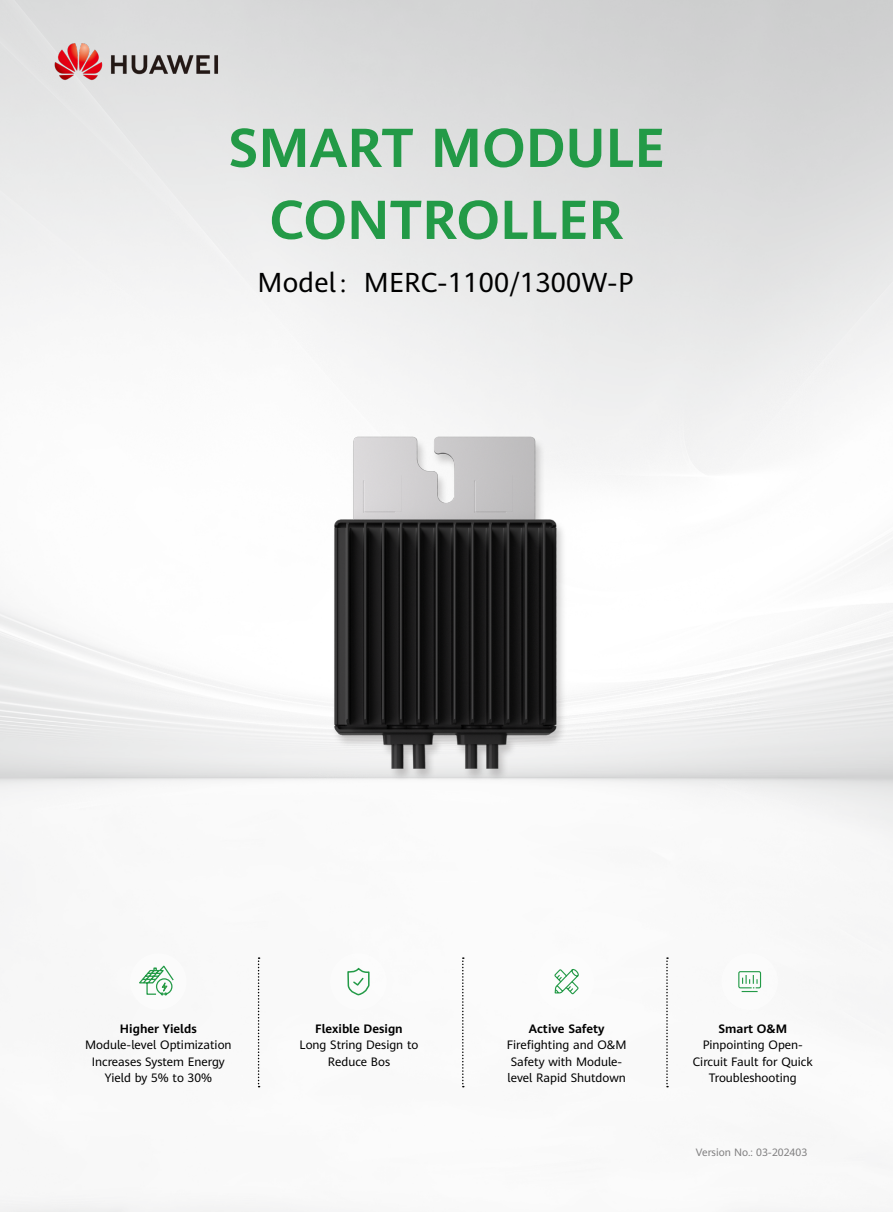
<style>
.page{position:relative;width:893px;height:1212px;background:#fff}
.page>*{position:absolute;margin:0;border:0;box-sizing:border-box;transform-origin:0 0}
.t1{font:700 54px/72px "Huawei Sans";color:#239a47;text-align:center}
.t2{font:27px "Huawei Sans";letter-spacing:.01em;color:#000}
.t3{font:12px/16.5px "Huawei Sans";color:#000;text-align:center}
.t4{font:700 12px "Huawei Sans";color:#000}
.t5{font:10.5px "Huawei Sans";color:#807f80}
.s1{font-family:"Adobe Song Std";font-weight:300}
</style>
<div class="page">
<img style="left:0;top:0;width:893px;height:1212px">
<div style="left:130px;top:953px;width:56px;height:57px;background:#fff;border-radius:50%"></div>
<div style="left:330px;top:953px;width:57px;height:57px;background:#fff;border-radius:50%"></div>
<div style="left:537px;top:953px;width:57px;height:57px;background:#fff;border-radius:50%"></div>
<div style="left:721px;top:953px;width:57px;height:57px;background:#fff;border-radius:50%"></div>
<svg style="left:258px;top:957px;width:2px;height:130px"></svg>
<svg style="left:462px;top:957px;width:2px;height:130px"></svg>
<svg style="left:666px;top:957px;width:2px;height:130px"></svg>
<svg style="left:139px;top:965px;width:35px;height:31px"></svg>
<svg style="left:554px;top:969px;width:25px;height:26px"></svg>
<svg style="left:738px;top:971px;width:24px;height:22px"></svg>
<svg style="left:347px;top:968px;width:23px;height:27px"></svg>
<img style="left:307px;top:406px;width:277px;height:400px">
<img style="left:41px;top:41px;width:190px;height:42px">
<h1 class="t1" style="left:228px;top:110px;width:438px">SMART MODULE<br>CONTROLLER</h1>
<h2 class="t2" style="left:257px;top:263px;width:377px">Model<span class="s1">：</span>MERC-1100/1300W-P</h2>
<p class="t4" style="left:120px;top:1020px;width:78px">Higher Yields</p>
<p class="t3" style="left:85px;top:1036px;width:148px">Module-level Optimization<br>Increases System Energy<br>Yield by 5% to 30%</p>
<p class="t4" style="left:315px;top:1020px;width:89px">Flexible Design</p>
<p class="t3" style="left:300px;top:1036px;width:120px">Long String Design to<br>Reduce Bos</p>
<p class="t4" style="left:529px;top:1020px;width:77px">Active Safety</p>
<p class="t3" style="left:507px;top:1036px;width:121px;text-align:left">Firefighting and O&amp;M<br>Safety with Module&shy;level Rapid Shutdown</p>
<p class="t4" style="left:718px;top:1020px;width:70px">Smart O&amp;M</p>
<p class="t3" style="left:693px;top:1036px;width:121px">Pinpointing Open-<br>Circuit Fault for Quick<br>Troubleshooting</p>
<p class="t5" style="left:696px;top:1144px;width:113px">Version No.: 03-202403</p>
</div>
